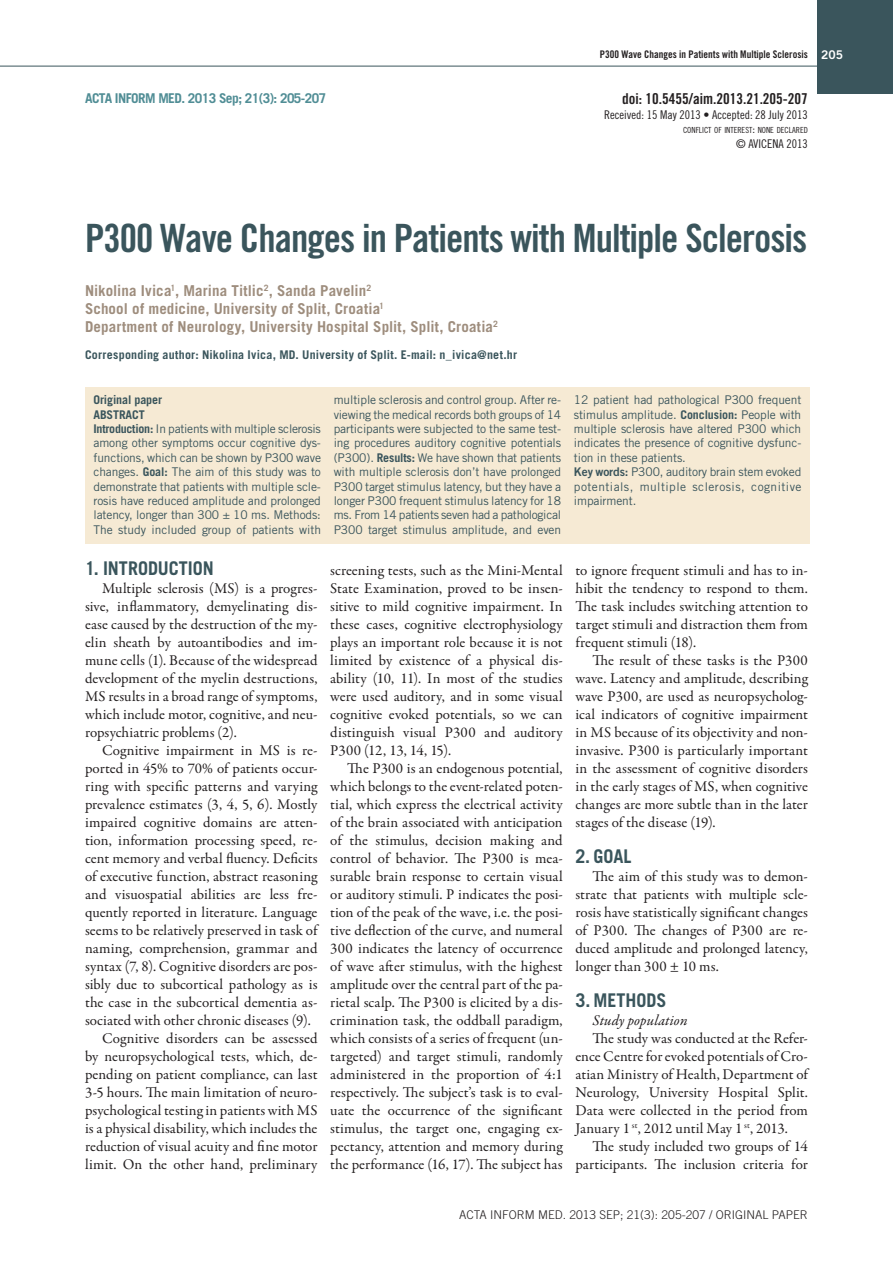
<style>
.page{position:relative;width:893px;height:1263px;background:#fff}
.page>*{position:absolute;margin:0;border:0;box-sizing:border-box;transform-origin:0 0}
.t1{font:39px "Trade Gothic LT Std Bd Cn 20";letter-spacing:-.025em;color:#3a555c}
.t2{font:700 18.9px "Trade Gothic LT Std";color:#3a555c;scale:.95 1}
.t3{font:15px/18px "Garamond Premr Pro";letter-spacing:.005em;color:#231f20;text-align:justify}
.t4{font:700 15px/18px "Trade Gothic LT Std";letter-spacing:.01em;color:#9e8d7d}
.t5{font:15px "Trade Gothic LT Std Bd Cn 20";color:#231f20}
.t6{font:italic 15px "Garamond Premr Pro";letter-spacing:.005em;color:#231f20}
.t7{font:700 13.5px "Trade Gothic LT Std";letter-spacing:-.04em;color:#508d95}
.t8{font:12px/14.4px "Trade Gothic LT Std";letter-spacing:-.01em;color:#3a555c}
.t9{font:700 12px "Trade Gothic LT Std";letter-spacing:.02em;color:#3a555c}
.t10{font:12px "Trade Gothic LT Std Cn 18";color:#231f20}
.t11{font:300 12px "Trade Gothic LT Std";color:#231f20}
.t12{font:12px "Trade Gothic LT Std Bd 2";color:#fff}
.t13{font:10.5px "Trade Gothic LT Std Bd Cn 20";color:#231f20}
.t14{font:8.4px "Trade Gothic LT Std Cn 18";color:#231f20}
.s1{font-size:12px}
.s2{font-weight:700}
.s3{font-family:"Trade Gothic LT Std Bd 2"}
</style>
<div class="page">
<hr style="left:0;top:66px;width:893px;height:1px;background:#3a555c">
<div style="left:817px;top:0;width:76px;height:93px;background:#3a555c"></div>
<div style="left:85px;top:387px;width:725px;height:156px;background:#f6ead4"></div>
<p class="t13" style="left:600px;top:48px;width:210px">P300 Wave Changes in Patients with Multiple Sclerosis</p>
<p class="t7" style="left:85px;top:90px;width:243px">ACTA INFORM MED. 2013 Sep; 21(3): 205-207</p>
<p class="t5" style="left:622px;top:90px;width:187px">doi: 10.5455/aim.2013.21.205-207</p>
<p class="t10" style="left:604px;top:107px;width:205px">Received: 15 May 2013 • Accepted: 28 July 2013</p>
<p class="t14" style="left:683px;top:125px;width:126px">CONFLICT OF INTEREST<span class="s1">:</span> NONE DECLARED</p>
<p class="t10" style="left:736px;top:136px;width:73px">© AVICENA 2013</p>
<p class="t12" style="left:821px;top:48px;width:23px">205</p>
<h1 class="t1" style="left:85px;top:215px;width:724px">P300 Wave Changes in Patients with Multiple Sclerosis</h1>
<p class="t4" style="left:85px;top:281px;width:415px">Nikolina Ivica<sup>1</sup>, Marina Titlic<sup>2</sup>, Sanda Pavelin<sup>2<br></sup>School of medicine, University of Split, Croatia<sup>1<br></sup>Department of Neurology, University Hospital Split, Split, Croatia<sup>2</sup></p>
<p class="t9" style="left:85px;top:347px;width:434px">Corresponding author: Nikolina Ivica, MD. University of Split. E-mail: n_ivica@net.hr</p>
<p class="t8" style="left:94px;top:392px;width:229px"><span class="s2">Original paper<br>ABSTRACT<br>Introduction:</span> In patients with multiple sclerosis among other symptoms occur cognitive dys&shy;functions, which can be shown by P300 wave changes. <span class="s2">Goal:</span> The aim of this study was to demonstrate that patients with multiple scle&shy;rosis have reduced amplitude and prolonged latency, longer than 300 ± 10 ms. Methods:<br>The study included group of patients with</p>
<p class="t8" style="left:334px;top:392px;width:229px;text-align:justify">multiple sclerosis and control group. After re&shy;viewing the medical records both groups of 14 participants were subjected to the same test&shy;ing procedures auditory cognitive potentials (P300). <span class="s2">Results:</span> We have shown that patients with multiple sclerosis don’t have prolonged P300 target stimulus latency, but they have a longer P300 frequent stimulus latency for 18 ms. From 14 patients seven had a pathological P300 target stimulus amplitude, and even</p>
<p class="t8" style="left:574px;top:392px;width:229px">12 patient had pathological P300 frequent stimulus amplitude. <span class="s2">Conclusion:</span> People with multiple sclerosis have altered P300 which indicates the presence of cognitive dysfunc&shy;tion in these patients.<br><span class="s3">Key words:</span> P300, auditory brain stem evoked potentials, multiple sclerosis, cognitive impairment.</p>
<p class="t2" style="left:85px;top:557px;width:137px">1. INTRODUCTION</p>
<p class="t3" style="left:85px;top:580px;width:234px;text-indent:17px">Multiple sclerosis (MS) is a progres&shy;sive, inflammatory, demyelinating dis&shy;ease caused by the destruction of the my&shy;elin sheath by autoantibodies and im&shy;mune cells (1). Because of the widespread development of the myelin destructions, MS results in a broad range of symptoms, which include motor, cognitive, and neu&shy;ropsychiatric problems (2).</p>
<p class="t3" style="left:102px;top:742px;width:217px">Cognitive impairment in MS is re-</p>
<p class="t3" style="left:85px;top:760px;width:234px">ported in 45% to 70% of patients occur-</p>
<p class="t3" style="left:85px;top:778px;width:234px">ring with specific patterns and varying</p>
<p class="t3" style="left:85px;top:796px;width:234px">prevalence estimates (3, 4, 5, 6). Mostly</p>
<p class="t3" style="left:85px;top:814px;width:234px">impaired cognitive domains are atten-</p>
<p class="t3" style="left:85px;top:832px;width:234px">tion, information processing speed, re-</p>
<p class="t3" style="left:85px;top:850px;width:234px">cent memory and verbal fluency. Deficits</p>
<p class="t3" style="left:85px;top:868px;width:234px">of executive function, abstract reasoning</p>
<p class="t3" style="left:85px;top:886px;width:234px">and visuospatial abilities are less fre-</p>
<p class="t3" style="left:85px;top:904px;width:234px">quently reported in literature. Language</p>
<p class="t3" style="left:85px;top:922px;width:234px">seems to be relatively preserved in task of</p>
<p class="t3" style="left:85px;top:940px;width:234px">naming, comprehension, grammar and</p>
<p class="t3" style="left:85px;top:958px;width:234px">syntax (7, 8). Cognitive disorders are pos-</p>
<p class="t3" style="left:85px;top:976px;width:234px">sibly due to subcortical pathology as is</p>
<p class="t3" style="left:85px;top:994px;width:234px">the case in the subcortical dementia as-</p>
<p class="t3" style="left:85px;top:1012px;width:227px">sociated with other chronic diseases (9).</p>
<p class="t3" style="left:102px;top:1030px;width:217px">Cognitive disorders can be assessed</p>
<p class="t3" style="left:85px;top:1048px;width:234px">by neuropsychological tests, which, de-</p>
<p class="t3" style="left:85px;top:1066px;width:234px">pending on patient compliance, can last</p>
<p class="t3" style="left:85px;top:1084px;width:234px">3-5 hours. The main limitation of neuro-</p>
<p class="t3" style="left:85px;top:1102px;width:234px">psychological testing in patients with MS</p>
<p class="t3" style="left:85px;top:1120px;width:234px">is a physical disability, which includes the</p>
<p class="t3" style="left:85px;top:1138px;width:234px">reduction of visual acuity and fine motor</p>
<p class="t3" style="left:85px;top:1156px;width:234px">limit. On the other hand, preliminary</p>
<p class="t3" style="left:330px;top:562px;width:234px">screening tests, such as the Mini-Mental State Examination, proved to be insen&shy;sitive to mild cognitive impairment. In these cases, cognitive electrophysiology plays an important role because it is not limited by existence of a physical dis&shy;ability (10, 11). In most of the studies were used auditory, and in some visual cognitive evoked potentials, so we can distinguish visual P300 and auditory P300 (12, 13, 14, 15).</p>
<p class="t3" style="left:330px;top:760px;width:234px;text-indent:17px">The P300 is an endogenous potential, which belongs to the event-related poten&shy;tial, which express the electrical activity of the brain associated with anticipation of the stimulus, decision making and control of behavior. The P300 is mea&shy;surable brain response to certain visual or auditory stimuli. P indicates the posi&shy;tion of the peak of the wave, i.e. the posi&shy;tive deflection of the curve, and numeral 300 indicates the latency of occurrence of wave after stimulus, with the highest amplitude over the central part of the pa&shy;rietal scalp. The P300 is elicited by a dis&shy;crimination task, the oddball paradigm, which consists of a series of frequent (un&shy;targeted) and target stimuli, randomly administered in the proportion of 4:1 respectively. The subject’s task is to eval&shy;uate the occurrence of the significant stimulus, the target one, engaging ex&shy;pectancy, attention and memory during the performance (16, 17). The subject has</p>
<p class="t3" style="left:575px;top:562px;width:234px">to ignore frequent stimuli and has to in&shy;hibit the tendency to respond to them.<br>The task includes switching attention to target stimuli and distraction them from frequent stimuli (18).</p>
<p class="t3" style="left:575px;top:652px;width:234px;text-indent:17px">The result of these tasks is the P300 wave. Latency and amplitude, describing wave P300, are used as neuropsycholog&shy;ical indicators of cognitive impairment in MS because of its objectivity and non&shy;invasive. P300 is particularly important in the assessment of cognitive disorders in the early stages of MS, when cognitive changes are more subtle than in the later stages of the disease (19).</p>
<p class="t2" style="left:575px;top:845px;width:61px">2. GOAL</p>
<p class="t3" style="left:575px;top:868px;width:234px;text-indent:17px">The aim of this study was to demon&shy;strate that patients with multiple scle&shy;rosis have statistically significant changes of P300. The changes of P300 are re&shy;duced amplitude and prolonged latency, longer than 300 ± 10 ms.</p>
<p class="t2" style="left:575px;top:989px;width:97px">3. METHODS</p>
<p class="t6" style="left:592px;top:1011px;width:97px">Study population</p>
<p class="t3" style="left:575px;top:1030px;width:234px;text-indent:17px">The study was conducted at the Refer&shy;ence Centre for evoked potentials of Cro&shy;atian Ministry of Health, Department of Neurology, University Hospital Split.<br>Data were collected in the period from January 1 <sup>st</sup>, 2012 until May 1 <sup>st</sup>, 2013.</p>
<p class="t3" style="left:575px;top:1138px;width:234px;text-align:right">The study included two groups of 14 participants. The inclusion criteria for</p>
<p class="t11" style="left:459px;top:1207px;width:291px">ACTA INFORM MED. 2013 SEP; 21(3): 205-207 / ORIGINAL</p>
<p class="t11" style="left:772px;top:1207px;width:29px">PAPER</p>
</div>
